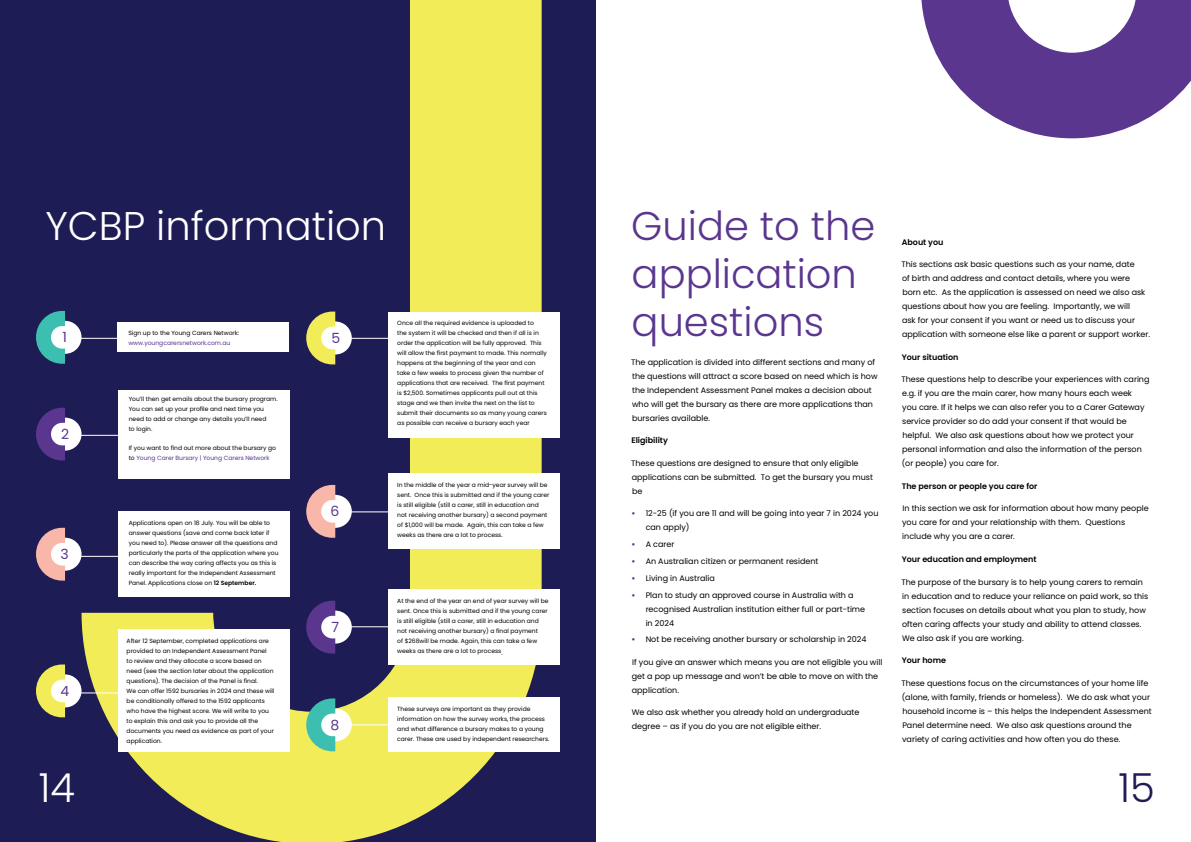
<style>
.page{position:relative;width:1191px;height:842px;background:#fff}
.page>*{position:absolute;margin:0;border:0;box-sizing:border-box;transform-origin:0 0}
.t1{font:300 40px/48px "Poppins";color:#5a368f}
.t2{font:300 40px "Poppins";color:#fff}
.t3{font:300 40px "Poppins";color:#1e1c55}
.t4{font:14px "Poppins";color:#5a368f}
.t5{font:8px/14px "Poppins";color:#000}
.t6{font:600 8px "Poppins";color:#000}
.t7{font:6px/10px "Poppins";color:#000}
.t8{font:6px "Poppins";color:#5a368f}
.s1{color:#5a368f}
.s2{font-weight:600}
.s3{font-weight:700;color:#5a368f}
</style>
<div class="page">
<div style="left:0;top:0;width:595px;height:842px;background:#1e1c55"></div>
<svg style="left:82px;top:0;width:459px;height:842px"></svg>
<hr style="left:71px;top:338px;width:63px;height:1px;background:#fff">
<div style="left:118px;top:323px;width:171px;height:29px;background:#fff"></div>
<div style="left:49px;top:321px;width:33px;height:33px;background:#fff;border-radius:50%"></div>
<svg style="left:36px;top:311px;width:29px;height:53px"></svg>
<hr style="left:71px;top:435px;width:63px;height:1px;background:#fff">
<div style="left:118px;top:390px;width:171px;height:88px;background:#fff"></div>
<div style="left:49px;top:418px;width:33px;height:33px;background:#fff;border-radius:50%"></div>
<svg style="left:36px;top:408px;width:29px;height:52px"></svg>
<hr style="left:343px;top:511px;width:63px;height:1px;background:#fff">
<div style="left:388px;top:474px;width:171px;height:75px;background:#fff"></div>
<div style="left:319px;top:495px;width:33px;height:33px;background:#fff;border-radius:50%"></div>
<svg style="left:306px;top:485px;width:29px;height:53px"></svg>
<hr style="left:343px;top:626px;width:63px;height:1px;background:#fff">
<div style="left:388px;top:589px;width:171px;height:76px;background:#fff"></div>
<div style="left:319px;top:611px;width:33px;height:33px;background:#fff;border-radius:50%"></div>
<svg style="left:306px;top:601px;width:29px;height:52px"></svg>
<hr style="left:343px;top:724px;width:63px;height:1px;background:#fff">
<div style="left:388px;top:697px;width:171px;height:55px;background:#fff"></div>
<div style="left:319px;top:708px;width:33px;height:33px;background:#fff;border-radius:50%"></div>
<svg style="left:306px;top:698px;width:29px;height:53px"></svg>
<hr style="left:343px;top:338px;width:63px;height:1px;background:#fff">
<div style="left:388px;top:312px;width:171px;height:125px;background:#fff"></div>
<div style="left:319px;top:321px;width:33px;height:33px;background:#fff;border-radius:50%"></div>
<svg style="left:306px;top:312px;width:29px;height:52px"></svg>
<hr style="left:71px;top:556px;width:63px;height:1px;background:#fff">
<div style="left:118px;top:511px;width:171px;height:86px;background:#fff"></div>
<div style="left:49px;top:538px;width:33px;height:33px;background:#fff;border-radius:50%"></div>
<svg style="left:36px;top:528px;width:29px;height:53px"></svg>
<hr style="left:71px;top:692px;width:63px;height:1px;background:#fff">
<div style="left:118px;top:629px;width:171px;height:123px;background:#fff"></div>
<div style="left:49px;top:674px;width:33px;height:33px;background:#fff;border-radius:50%"></div>
<svg style="left:36px;top:664px;width:29px;height:53px"></svg>
<svg style="left:921px;top:0;width:270px;height:138px"></svg>
<h1 class="t2" style="left:45px;top:203px;width:342px">YCBP information</h1>
<h2 class="t4" style="left:63px;top:329px;width:6px">1</h2>
<h2 class="t4" style="left:61px;top:426px;width:10px">2</h2>
<h2 class="t4" style="left:60px;top:546px;width:10px">3</h2>
<h2 class="t4" style="left:60px;top:683px;width:10px">4</h2>
<h1 class="t2" style="left:39px;top:765px;width:38px">14</h1>
<p class="t7" style="left:128px;top:328px;width:112px">Sign up to the Young Carers Network:</p>
<p class="t8" style="left:128px;top:339px;width:103px">www.youngcarersnetwork.com.au</p>
<p class="t7" style="left:129px;top:394px;width:150px">You’ll then get emails about the bursary program.<br>You can set up your profile and next time you need to add or change any details you’ll need<br>to login.</p>
<p class="t7" style="left:129px;top:442px;width:149px">If you want to find out more about the bursary go to <span class="s1">Young Carer Bursary | Young Carers Network</span></p>
<p class="t7" style="left:129px;top:517px;width:151px">Applications open on 18 July. You will be able to answer questions (save and come back later if you need to). Please answer all the questions and particularly the parts of the application where you can describe the way caring affects you as this is really important for the Independent Assessment Panel. Applications close on <span class="s2">12 September.</span></p>
<p class="t7" style="left:127px;top:636px;width:149px">After 12 September, completed applications are provided to an Independent Assessment Panel<br>to review and they allocate a score based on need (see the section later about the application questions). The decision of the Panel is final.<br>We can offer 1592 bursaries in 2024 and these will be conditionally offered to the 1592 applicants who have the highest score. We will write to you to explain this and ask you to provide all the documents you need as evidence as part of your application.</p>
<h2 class="t4" style="left:331px;top:330px;width:10px">5</h2>
<h2 class="t4" style="left:330px;top:503px;width:10px">6</h2>
<h2 class="t4" style="left:331px;top:619px;width:9px">7</h2>
<h2 class="t4" style="left:330px;top:717px;width:10px">8</h2>
<p class="t7" style="left:397px;top:318px;width:151px">Once all the required evidence is uploaded to<br>the system it will be checked and then if all is in order the application will be fully approved. This will allow the first payment to made. This normally happens at the beginning of the year and can take a few weeks to process given the number of applications that are received. The first payment is $2,500. Sometimes applicants pull out at this stage and we then invite the next on the list to submit their documents so as many young carers as possible can receive a bursary each year</p>
<p class="t7" style="left:397px;top:480px;width:154px">In the middle of the year a mid-year survey will be sent. Once this is submitted and if the young carer is still eligible (still a carer, still in education and not receiving another bursary) a second payment of $1,000 will be made. Again, this can take a few weeks as there are a lot to process.</p>
<p class="t7" style="left:397px;top:596px;width:153px">At the end of the year an end of year survey will be sent. Once this is submitted and if the young carer is still eligible (still a carer, still in education and not receiving another bursary) a final payment<br>of $268will be made. Again, this can take a few weeks as there are a lot to process.</p>
<p class="t7" style="left:397px;top:704px;width:154px">These surveys are important as they provide information on how the survey works, the process and what difference a bursary makes to a young carer. These are used by independent researchers.</p>
<h1 class="t1" style="left:631px;top:203px;width:245px">Guide to the application questions</h1>
<p class="t5" style="left:631px;top:355px;width:248px">The application is divided into different sections and many of the questions will attract a score based on need which is how the Independent Assessment Panel makes a decision about who will get the bursary as there are more applications than bursaries available.</p>
<h3 class="t6" style="left:631px;top:436px;width:38px">Eligibility</h3>
<h3 class="t5" style="left:631px;top:456px;width:243px">These questions are designed to ensure that only eligible applications can be submitted. To get the bursary you must be</h3>
<h3 class="t5" style="left:645px;top:506px;width:234px;text-indent:-14px"><span class="s3">•</span> 12-25 (if you are 11 and will be going into year 7 in 2024 you can apply)</h3>
<h3 class="t5" style="left:631px;top:537px;width:44px"><span class="s3">•</span> A carer</h3>
<h3 class="t5" style="left:631px;top:554px;width:188px"><span class="s3">•</span> An Australian citizen or permanent resident</h3>
<h3 class="t5" style="left:631px;top:571px;width:85px"><span class="s3">•</span> Living in Australia</h3>
<h3 class="t5" style="left:645px;top:588px;width:221px;text-indent:-14px"><span class="s3">•</span> Plan to study an approved course in Australia with a recognised Australian institution either full or part-time in 2024</h3>
<h3 class="t5" style="left:631px;top:633px;width:236px"><span class="s3">•</span> Not be receiving another bursary or scholarship in 2024</h3>
<h3 class="t5" style="left:632px;top:655px;width:252px">If you give an answer which means you are not eligible you will get a pop up message and won’t be able to move on with the application.</h3>
<h3 class="t5" style="left:632px;top:706px;width:229px">We also ask whether you already hold an undergraduate degree – as if you do you are not eligible either.</h3>
<h3 class="t6" style="left:901px;top:237px;width:43px">About you</h3>
<p class="t5" style="left:901px;top:258px;width:250px">This sections ask basic questions such as your name, date<br>of birth and address and contact details, where you were born etc. As the application is assessed on need we also ask questions about how you are feeling. Importantly, we will<br>ask for your consent if you want or need us to discuss your application with someone else like a parent or support worker.</p>
<h3 class="t6" style="left:901px;top:352px;width:58px">Your situation</h3>
<p class="t5" style="left:901px;top:373px;width:250px">These questions help to describe your experiences with caring e.g. if you are the main carer, how many hours each week<br>you care. If it helps we can also refer you to a Carer Gateway service provider so do add your consent if that would be helpful. We also ask questions about how we protect your personal information and also the information of the person (or people) you care for.</p>
<h3 class="t6" style="left:901px;top:481px;width:137px">The person or people you care for</h3>
<h3 class="t5" style="left:902px;top:502px;width:248px">In this section we ask for information about how many people you care for and your relationship with them. Questions include why you are a carer.</h3>
<h3 class="t6" style="left:901px;top:554px;width:136px">Your education and employment</h3>
<p class="t5" style="left:901px;top:575px;width:248px">The purpose of the bursary is to help young carers to remain in education and to reduce your reliance on paid work, so this section focuses on details about what you plan to study, how often caring affects your study and ability to attend classes.<br>We also ask if you are working.</p>
<h3 class="t6" style="left:901px;top:655px;width:46px">Your home</h3>
<p class="t5" style="left:901px;top:676px;width:252px">These questions focus on the circumstances of your home life (alone, with family, friends or homeless). We do ask what your household income is – this helps the Independent Assessment Panel determine need. We also ask questions around the variety of caring activities and how often you do these.</p>
<h1 class="t3" style="left:1118px;top:764px;width:38px">15</h1>
</div>
